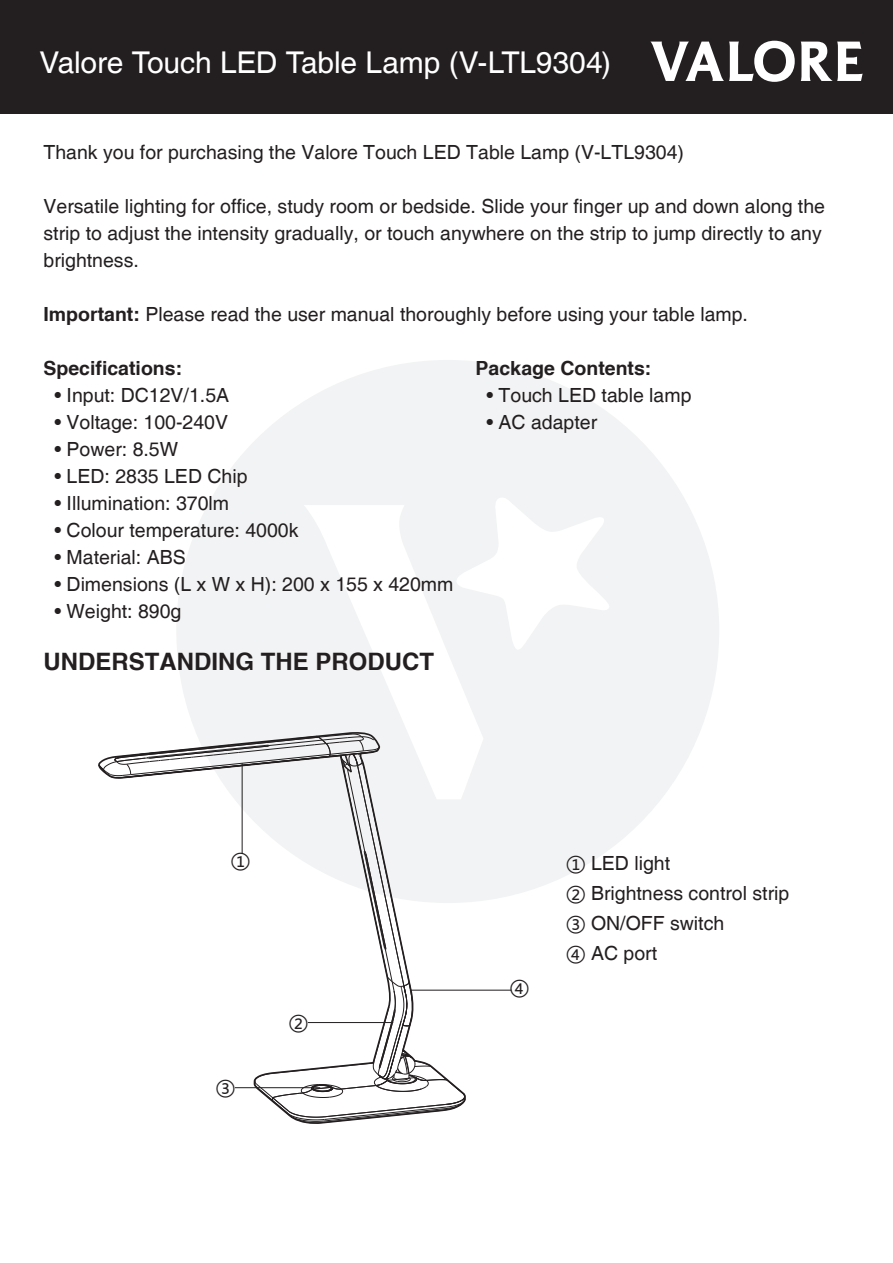
<style>
.page{position:relative;width:893px;height:1263px;background:#fff}
.page>*{position:absolute;margin:0;border:0;box-sizing:border-box;transform-origin:0 0}
.t1{font:30px "Helvetica";letter-spacing:-.01em;color:#fff}
.t2{font:700 24px "Helvetica cyr";color:#231f20}
.t3{font:19.5px/30px "Helvetica";color:#231f20}
.t4{font:700 19.5px "Helvetica cyr";color:#231f20}
.t5{font:19.5px "Microsoft Ya Hei";color:#231f20}
.s1{font-family:"Helvetica cyr";font-weight:700}
.s2{font-family:"Microsoft Ya Hei"}
</style>
<div class="page">
<svg style="left:177px;top:360px;width:542px;height:542px;fill:#f2f3f4"></svg>
<div style="left:0;top:0;width:893px;height:113px;background:#231f20"></div>
<svg style="left:650px;top:41px;width:145px;height:41px"></svg>
<svg style="left:801px;top:42px;width:62px;height:39px"></svg>
<hr style="left:410px;top:990px;width:101px;height:1px;background:#201d1e">
<svg style="left:126px;top:731px;width:339px;height:24px"></svg>
<svg style="left:98px;top:755px;width:369px;height:369px"></svg>
<h1 class="t1" style="left:40px;top:45px;width:573px">Valore Touch LED Table Lamp (V-LTL9304)</h1>
<p class="t3" style="left:43px;top:138px;width:642px">Thank you for purchasing the Valore Touch LED Table Lamp (V-LTL9304)</p>
<p class="t3" style="left:43px;top:193px;width:783px;line-height:27px">Versatile lighting for office, study room or bedside. Slide your finger up and down along the strip to adjust the intensity gradually, or touch anywhere on the strip to jump directly to any brightness.</p>
<p class="t3" style="left:43px;top:300px;width:706px"><span class="s1">Important:</span> Please read the user manual thoroughly before using your table lamp.</p>
<p class="t4" style="left:43px;top:357px;width:140px">Specifications:</p>
<p class="t4" style="left:475px;top:357px;width:177px">Package Contents:</p>
<p class="t3" style="left:54px;top:381px;width:176px">• Input: DC12V/1.5A</p>
<p class="t3" style="left:486px;top:381px;width:207px">• Touch LED table lamp</p>
<p class="t3" style="left:54px;top:408px;width:175px">• Voltage: 100-240V</p>
<p class="t3" style="left:486px;top:408px;width:112px">• AC adapter</p>
<p class="t3" style="left:54px;top:435px;width:125px">• Power: 8.5W</p>
<p class="t3" style="left:54px;top:462px;width:195px">• LED: 2835 LED Chip</p>
<p class="t3" style="left:54px;top:489px;width:176px">• Illumination: 370lm</p>
<p class="t3" style="left:54px;top:516px;width:246px">• Colour temperature: 4000k</p>
<p class="t3" style="left:54px;top:543px;width:133px">• Material: ABS</p>
<p class="t3" style="left:54px;top:570px;width:401px">• Dimensions (L x W x H): 200 x 155 x 420mm</p>
<p class="t3" style="left:54px;top:597px;width:129px">• Weight: 890g</p>
<p class="t2" style="left:43px;top:648px;width:392px">UNDERSTANDING THE PRODUCT</p>
<p class="t5" style="left:231px;top:846px;width:21px">①</p>
<p class="t5" style="left:216px;top:1074px;width:21px">③</p>
<p class="t5" style="left:289px;top:1009px;width:21px">②</p>
<p class="t5" style="left:510px;top:974px;width:21px">④</p>
<p class="t3" style="left:566px;top:849px;width:225px"><span class="s2">①</span> LED light<br><span class="s2">②</span> Brightness control strip<br><span class="s2">③</span> ON/OFF switch<br><span class="s2">④</span> AC port</p>
</div>
